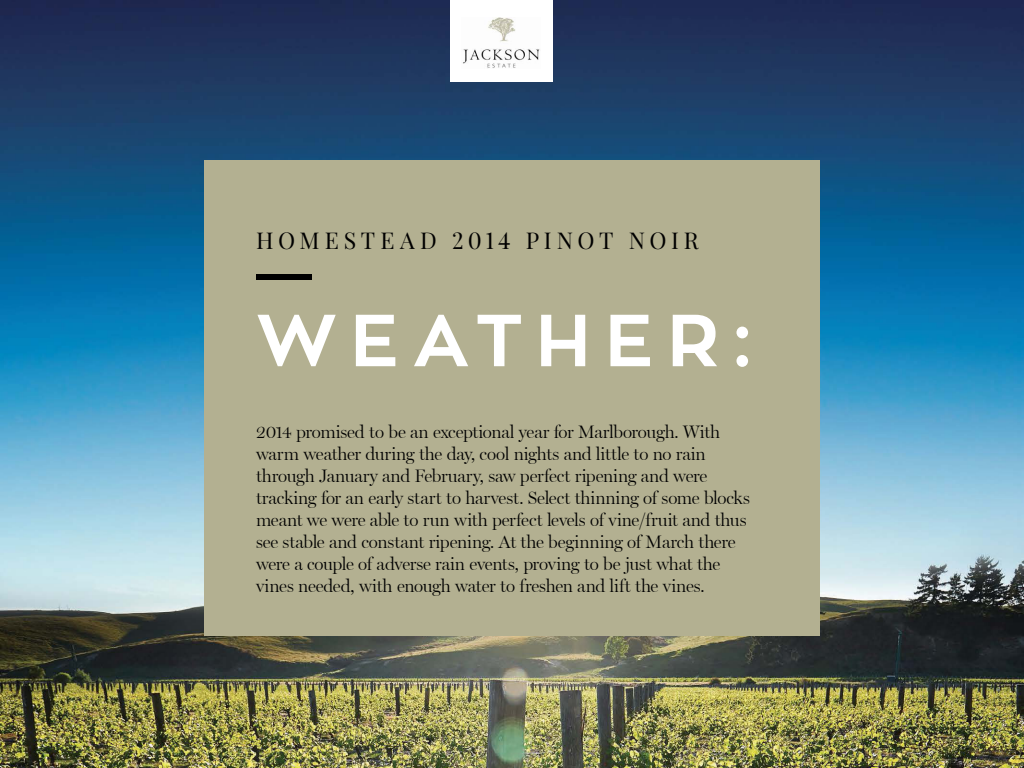
<style>
.page{position:relative;width:1024px;height:768px;background:#fff}
.page>*{position:absolute;margin:0;border:0;box-sizing:border-box;transform-origin:0 0}
.t1{font:700 73px "Zona Pro";letter-spacing:.185em;color:#fff}
.t2{font:23.1px "Playfair Display";letter-spacing:.195em;color:#000}
.t3{font:300 18px/22px "Miller Display";letter-spacing:-.01em;color:#000}
</style>
<div class="page">
<img style="left:0;top:0;width:1024px;height:768px">
<div style="left:204px;top:160px;width:616px;height:476px;background:#b3b091"></div>
<div style="left:256px;top:274px;width:56px;height:6px;background:#000"></div>
<div style="left:450px;top:0;width:103px;height:81px;background:#fff"></div>
<img style="left:463px;top:17px;width:77px;height:51px">
<p class="t2" style="left:256px;top:226px;width:444px">HOMESTEAD 2014 PINOT NOIR</p>
<p class="t1" style="left:256px;top:293px;width:497px">WEATHER:</p>
<p class="t3" style="left:256px;top:421px;width:495px">2014 promised to be an exceptional year for Marlborough. With warm weather during the day, cool nights and little to no rain through January and February, saw perfect ripening and were tracking for an early start to harvest. Select thinning of some blocks meant we were able to run with perfect levels of vine/fruit and thus see stable and constant ripening. At the beginning of March there were a couple of adverse rain events, proving to be just what the vines needed, with enough water to freshen and lift the vines.</p>
</div>
